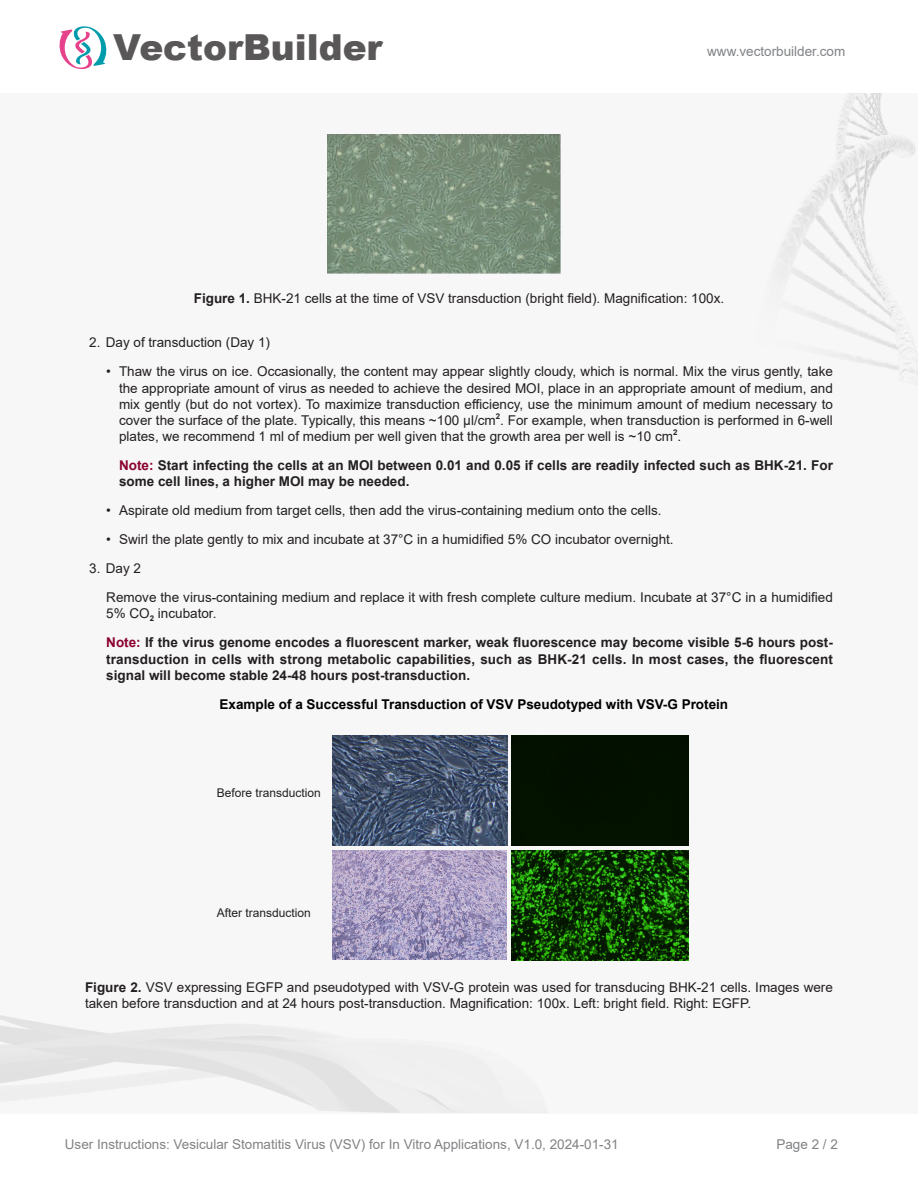
<style>
.page{position:relative;width:918px;height:1188px;background:#fff}
.page>*{position:absolute;margin:0;border:0;box-sizing:border-box;transform-origin:0 0}
.t1{font:900 35.85px "Arial";color:#595757}
.t2{font:13.5px/16.2px "Arial";color:#231f20}
.t3{font:700 13.5px/16.2px "Arial";color:#231f20}
.t4{font:13.5px "Arial";color:#808285}
.t5{font:700 13.5px "Arial";color:#000}
.t6{font:12px "Arial";color:#231f20}
.t7{font:700 7.8px "Arial";color:#231f20}
.s1{font-weight:700}
.s2{color:#8b012f}
</style>
<div class="page">
<div style="left:0;top:93px;width:918px;height:1021px;background:#f7f7f8"></div>
<img style="left:780px;top:94px;width:138px;height:290px">
<svg style="left:59px;top:26px;width:48px;height:44px"></svg>
<img style="left:328px;top:134px;width:233px;height:140px">
<img style="left:332px;top:736px;width:175px;height:109px">
<div style="left:512px;top:736px;width:177px;height:109px;background:#031100"></div>
<img style="left:332px;top:850px;width:175px;height:109px">
<img style="left:512px;top:850px;width:176px;height:110px">
<h1 class="t1" style="left:113px;top:22px;width:271px">VectorBuilder</h1>
<p class="t4" style="left:707px;top:42px;width:140px">www.vectorbuilder.com</p>
<p class="t2" style="left:194px;top:290px;width:532px"><span class="s1">Figure 1.</span> BHK-21 cells at the time of VSV transduction (bright field). Magnification: 100x.</p>
<p class="t2" style="left:89px;top:335px;width:182px">2. Day of transduction (Day 1)</p>
<p class="t2" style="left:119px;top:364px;width:715px;text-align:justify;text-indent:-13px">• Thaw the virus on ice. Occasionally, the content may appear slightly cloudy, which is normal. Mix the virus gently, take the appropriate amount of virus as needed to achieve the desired MOI, place in an appropriate amount of medium, and mix gently (but do not vortex). To maximize transduction efficiency, use the minimum amount of medium necessary to cover the surface of the plate. Typically, this means ~100 μl/cm . For example, when transduction is performed in 6-well</p>
<p class="t7" style="left:496px;top:410px;width:6px">2</p>
<p class="t2" style="left:119px;top:428px;width:564px">plates, we recommend 1 ml of medium per well given that the growth area per well is ~10 cm .</p>
<p class="t7" style="left:673px;top:426px;width:6px">2</p>
<p class="t3" style="left:119px;top:458px;width:715px"><span class="s2">Note:</span> Start infecting the cells at an MOI between 0.01 and 0.05 if cells are readily infected such as BHK-21. For some cell lines, a higher MOI may be needed.</p>
<p class="t2" style="left:106px;top:502px;width:557px">• Aspirate old medium from target cells, then add the virus-containing medium onto the cells.</p>
<p class="t2" style="left:106px;top:531px;width:569px">• Swirl the plate gently to mix and incubate at 37°C in a humidified 5% CO incubator overnight.</p>
<p class="t2" style="left:89px;top:560px;width:53px">3. Day 2</p>
<p class="t2" style="left:106px;top:589px;width:728px">Remove the virus-containing medium and replace it with fresh complete culture medium. Incubate at 37°C in a humidified<br>5% CO<sub>2</sub> incubator.</p>
<p class="t3" style="left:106px;top:635px;width:728px;text-align:justify"><span class="s2">Note:</span> If the virus genome encodes a fluorescent marker, weak fluorescence may become visible 5-6 hours post&shy;transduction in cells with strong metabolic capabilities, such as BHK-21 cells. In most cases, the fluorescent signal will become stable 24-48 hours post-transduction.</p>
<p class="t5" style="left:220px;top:694px;width:510px">Example of a Successful Transduction of VSV Pseudotyped with VSV-G Protein</p>
<p class="t6" style="left:217px;top:785px;width:106px">Before transduction</p>
<p class="t6" style="left:217px;top:905px;width:96px">After transduction</p>
<p class="t2" style="left:85px;top:979px;width:749px"><span class="s1">Figure 2.</span> VSV expressing EGFP and pseudotyped with VSV-G protein was used for transducing BHK-21 cells. Images were taken before transduction and at 24 hours post-transduction. Magnification: 100x. Left: bright field. Right: EGFP.</p>
<p class="t4" style="left:65px;top:1135px;width:555px">User Instructions: Vesicular Stomatitis Virus (VSV) for In Vitro Applications, V1.0, 2024-01-31</p>
<p class="t4" style="left:776px;top:1135px;width:63px">Page 2 / 2</p>
</div>
